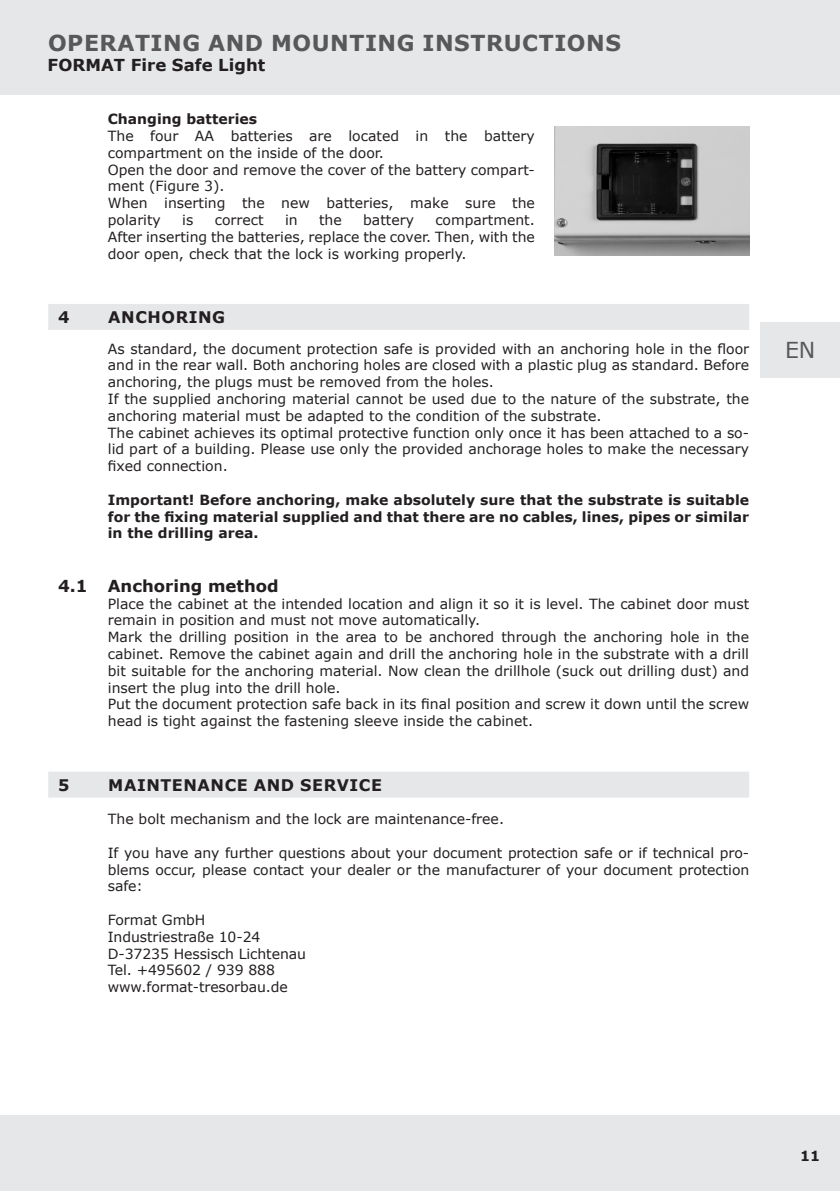
<style>
.page{position:relative;width:840px;height:1191px;background:#fff}
.page>*{position:absolute;margin:0;border:0;box-sizing:border-box;transform-origin:0 0}
.Kopfzeile_Headline{font:700 22px "Verdana";letter-spacing:.025em;color:#57585a}
.t1{font:22px "Verdana";color:#57585a}
.Subheadline_Titel{font:700 16.4px "Verdana";color:#231f20}
.Überschriften_im_Satzspiegel{font:700 16.4px "Verdana";color:#231f20}
.Kapitel_mit_Unterlegung_10__black{font:700 16px "Verdana";letter-spacing:.035em;color:#231f20}
.Fließtext{font:14px/16.8px "Verdana";color:#231f20}
.Fließtext_bold{font:700 14px/16.8px "Verdana";color:#231f20;text-align:justify}
.Fließtext-2{font:700 14px "Verdana";color:#231f20}
</style>
<div class="page">
<div style="left:0;top:1115px;width:839px;height:76px;background:#e6e7e9"></div>
<div style="left:760px;top:322px;width:79px;height:55px;background:#e6e7e9"></div>
<div style="left:48px;top:304px;width:700px;height:26px;background:#e6e7e9"></div>
<div style="left:48px;top:771px;width:700px;height:26px;background:#e6e7e9"></div>
<div style="left:0;top:0;width:839px;height:94px;background:#e6e7e9"></div>
<img style="left:554px;top:126px;width:194px;height:129px">
<h1 class="Kopfzeile_Headline" style="left:49px;top:27px;width:532px">BEDIENUNGS- UND MONTA EANLEITUNG</h1>
<p class="Subheadline_Titel" style="left:236px;top:53px;width:13px">g</p>
<p class="Kopfzeile_Headline" style="left:48px;top:27px;width:574px">OPERATING AND MOUNTING INSTRUCTIONS</p>
<p class="Subheadline_Titel" style="left:48px;top:53px;width:219px">FORMAT Fire Safe Light</p>
<p class="Fließtext-2" style="left:108px;top:109px;width:151px">Changing batteries</p>
<p class="Fließtext" style="left:108px;top:127px;width:428px">The four AA batteries are located in the battery compartment on the inside of the door.</p>
<p class="Fließtext" style="left:108px;top:161px;width:428px">Open the door and remove the cover of the battery compart&shy;ment (Figure 3).</p>
<p class="Fließtext" style="left:108px;top:194px;width:428px">When inserting the new batteries, make sure the polarity</p>
<p class="Fließtext" style="left:182px;top:211px;width:13px">is</p>
<p class="Fließtext" style="left:215px;top:211px;width:50px">correct</p>
<p class="Fließtext" style="left:285px;top:211px;width:14px">in</p>
<p class="Fließtext" style="left:319px;top:211px;width:24px">the</p>
<p class="Fließtext" style="left:363px;top:211px;width:52px">battery</p>
<p class="Fließtext" style="left:108px;top:211px;width:428px;text-align:justify;text-indent:327px">compartment.<br>After inserting the batteries, replace the cover. Then, with the door open, check that the lock is working properly.</p>
<p class="Kapitel_mit_Unterlegung_10__black" style="left:58px;top:306px;width:13px">4</p>
<p class="Kapitel_mit_Unterlegung_10__black" style="left:108px;top:306px;width:118px">ANCHORING</p>
<p class="Fließtext" style="left:108px;top:340px;width:642px;text-align:justify">As standard, the document protection safe is provided with an anchoring hole in the floor and in the rear wall. Both anchoring holes are closed with a plastic plug as standard. Before anchoring, the plugs must be removed from the holes.</p>
<p class="Fließtext" style="left:108px;top:390px;width:642px">If the supplied anchoring material cannot be used due to the nature of the substrate, the anchoring material must be adapted to the condition of the substrate.</p>
<p class="Fließtext" style="left:108px;top:424px;width:642px;text-align:justify">The cabinet achieves its optimal protective function only once it has been attached to a so&shy;lid part of a building. Please use only the provided anchorage holes to make the necessary fixed connection.</p>
<p class="Fließtext_bold" style="left:108px;top:491px;width:642px">Important! Before anchoring, make absolutely sure that the substrate is suitable for the fixing material supplied and that there are no cables, lines, pipes or similar in the drilling area.</p>
<p class="Überschriften_im_Satzspiegel" style="left:58px;top:574px;width:222px">4.1 Anchoring method</p>
<p class="Fließtext" style="left:108px;top:595px;width:642px">Place the cabinet at the intended location and align it so it is level. The cabinet door must remain in position and must not move automatically.</p>
<p class="Fließtext" style="left:108px;top:628px;width:642px;text-align:justify">Mark the drilling position in the area to be anchored through the anchoring hole in the cabinet. Remove the cabinet again and drill the anchoring hole in the substrate with a drill bit suitable for the anchoring material. Now clean the drillhole (suck out drilling dust) and insert the plug into the drill hole.</p>
<p class="Fließtext" style="left:108px;top:696px;width:642px">Put the document protection safe back in its final position and screw it down until the screw head is tight against the fastening sleeve inside the cabinet.</p>
<p class="Kapitel_mit_Unterlegung_10__black" style="left:58px;top:773px;width:13px">5</p>
<p class="Kapitel_mit_Unterlegung_10__black" style="left:108px;top:773px;width:275px">MAINTENANCE AND SERVICE</p>
<p class="Fließtext" style="left:108px;top:810px;width:397px">The bolt mechanism and the lock are maintenance-free.</p>
<p class="Fließtext" style="left:108px;top:844px;width:642px;text-align:justify">If you have any further questions about your document protection safe or if technical pro&shy;blems occur, please contact your dealer or the manufacturer of your document protection safe:</p>
<p class="Fließtext" style="left:108px;top:911px;width:99px">Format GmbH</p>
<p class="Fließtext" style="left:108px;top:928px;width:154px">Industriestraße 10-24</p>
<p class="Fließtext" style="left:108px;top:945px;width:199px">D-37235 Hessisch Lichtenau</p>
<p class="Fließtext" style="left:108px;top:961px;width:168px">Tel. +495602 / 939 888</p>
<p class="Fließtext" style="left:108px;top:978px;width:181px">www.format-tresorbau.de</p>
<p class="t1" style="left:784px;top:335px;width:32px">EN</p>
<p class="Fließtext_bold" style="left:799px;top:1147px;width:21px">11</p>
</div>
